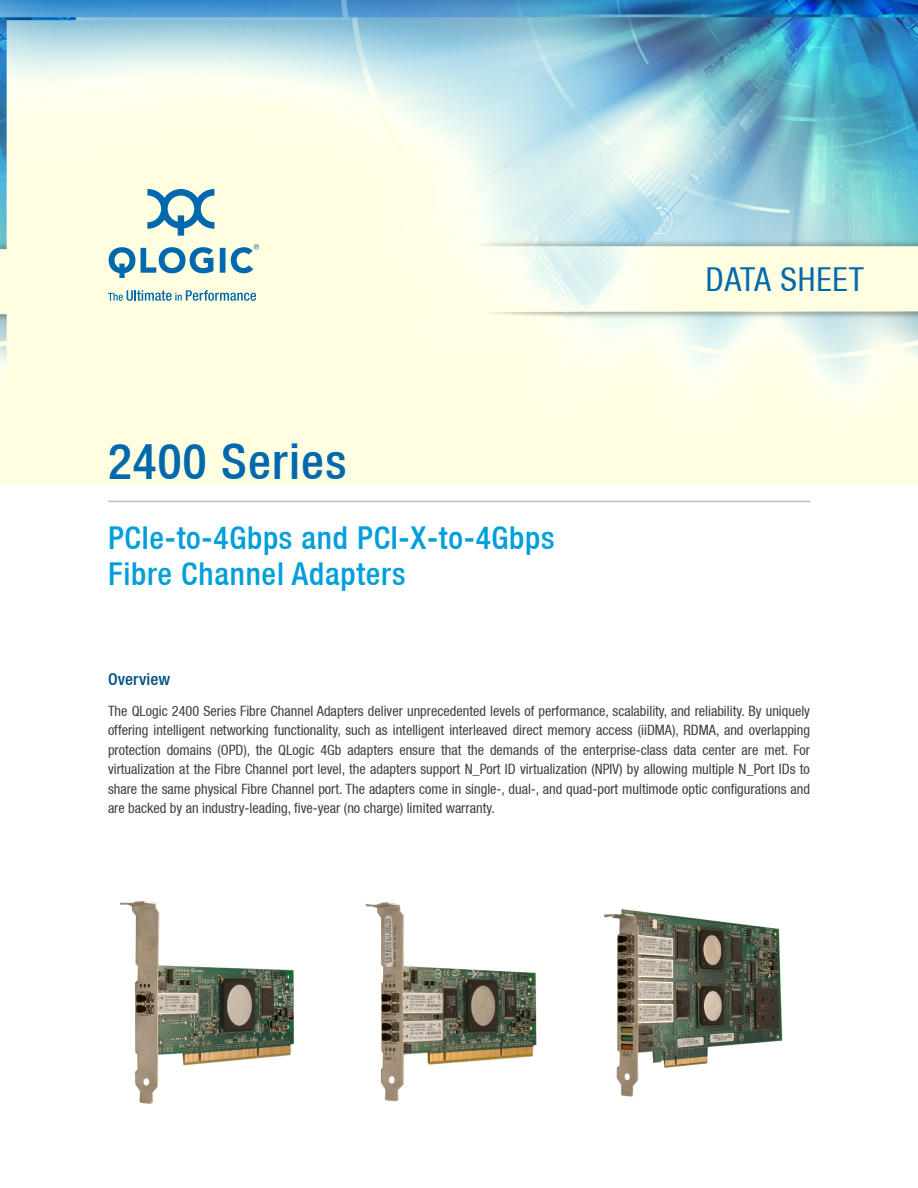
<style>
.page{position:relative;width:918px;height:1188px;background:#fff}
.page>*{position:absolute;margin:0;border:0;box-sizing:border-box;transform-origin:0 0}
.t1{font:500 condensed 49.5px "Helvetica Neue LT";letter-spacing:.025em;color:#0069ae}
.t2{font:condensed 33px "Helvetica Neue LT";letter-spacing:.025em;color:#0068ac}
.t3{font:500 condensed 31.5px/36px "Helvetica Neue LT";letter-spacing:.025em;color:#009fda}
.t4{font:500 condensed 16.5px "Helvetica Neue LT";letter-spacing:.005em;color:#005086;scale:1.05 1}
.t5{font:condensed 14.25px/19.5px "Helvetica Neue LT";color:#3e3e3f;text-align:justify}
</style>
<div class="page">
<img style="left:0;top:0;width:918px;height:486px">
<svg style="left:147px;top:189px;width:67px;height:47px;background:#98c2cc"></svg>
<svg style="left:109px;top:247px;width:26px;height:31px"></svg>
<svg style="left:141px;top:247px;width:72px;height:26px;background:#82b5c7"></svg>
<svg style="left:220px;top:248px;width:5px;height:25px"></svg>
<svg style="left:231px;top:244px;width:28px;height:29px"></svg>
<svg style="left:108px;top:290px;width:148px;height:11px;background:#a7cacf"></svg>
<hr style="left:108px;top:501px;width:702px;height:1px;background:#bcbdc0">
<img style="left:365px;top:902px;width:172px;height:200px">
<img style="left:120px;top:901px;width:174px;height:203px">
<img style="left:603px;top:909px;width:180px;height:188px">
<h1 class="t1" style="left:108px;top:432px;width:240px">2400 Series</h1>
<h3 class="t3" style="left:108px;top:519px;width:448px">PCIe-to-4Gbps and PCI-X-to-4Gbps<br>Fibre Channel Adapters</h3>
<h2 class="t2" style="left:706px;top:260px;width:160px">Data Sheet</h2>
<p class="t4" style="left:108px;top:670px;width:61px">Overview</p>
<p class="t5" style="left:108px;top:701px;width:704px">The QLogic 2400 Series Fibre Channel Adapters deliver unprecedented levels of performance, scalability, and reliability. By uniquely offering intelligent networking functionality, such as intelligent interleaved direct memory access (iiDMA), RDMA, and overlapping protection domains (OPD), the QLogic 4Gb adapters ensure that the demands of the enterprise-class data center are met. For virtualization at the Fibre Channel port level, the adapters support N_Port ID virtualization (NPIV) by allowing multiple N_Port IDs to share the same physical Fibre Channel port. The adapters come in single-, dual-, and quad-port multimode optic configurations and are backed by an industry-leading, five-year (no charge) limited warranty.</p>
</div>
